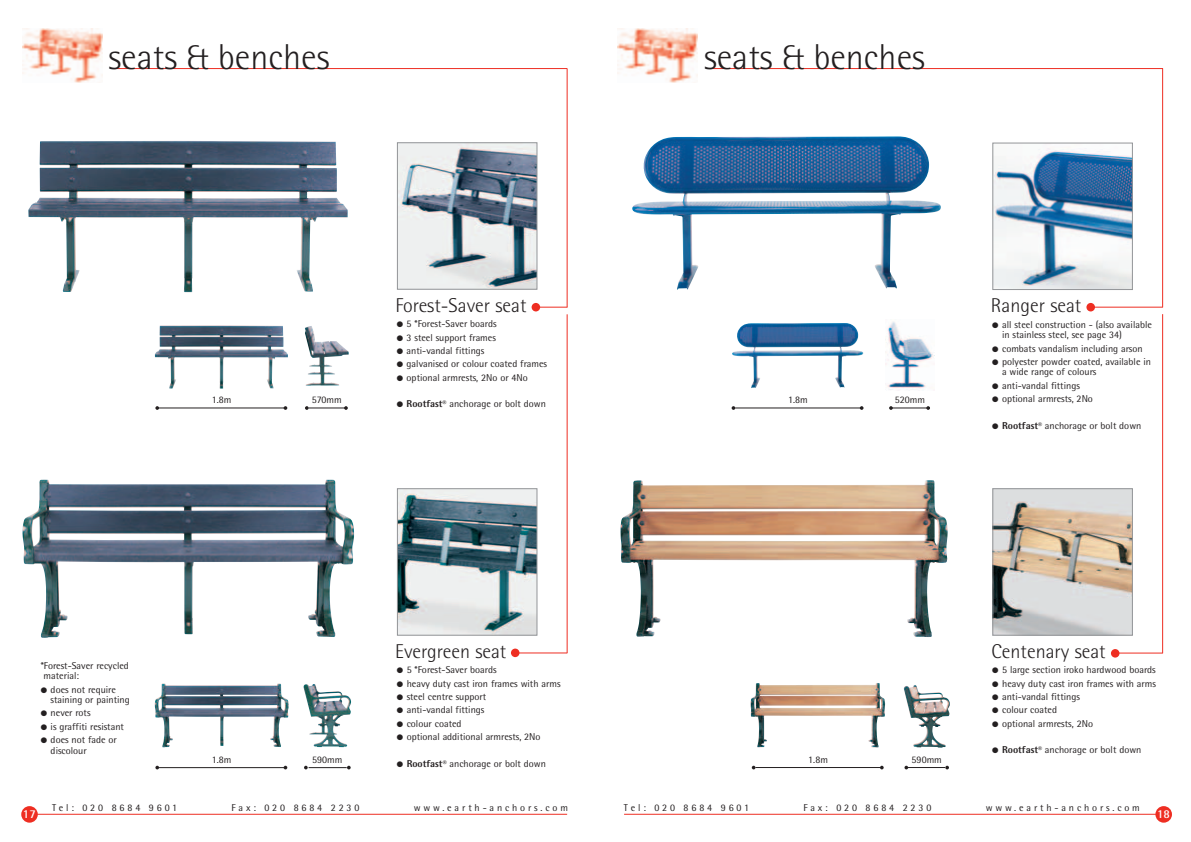
<style>
.page{position:relative;width:1191px;height:842px;background:#fff}
.page>*{position:absolute;margin:0;border:0;box-sizing:border-box;transform-origin:0 0}
.t1{font:300 36px "Rotis Semi Sans";color:#231f20}
.t2{font:300 20px "Rotis Semi Sans";color:#231f20}
.t3{font:700 12px "Rotis Semi Sans";color:#fff}
.t4{font:10px/10.5px "Rotis Semi Sans";color:#231f20}
.t5{font:10px "Rotis Semi Sans";letter-spacing:.285em;color:#231f20}
.s1{font-weight:800}
.s2{font-weight:800;font-size:8px}
</style>
<div class="page">
<img style="left:620px;top:480px;width:327px;height:157px">
<img style="left:750px;top:683px;width:135px;height:64px">
<img style="left:903px;top:685px;width:46px;height:63px">
<img style="left:732px;top:323px;width:131px;height:65px">
<img style="left:886px;top:321px;width:48px;height:70px">
<img style="left:22px;top:480px;width:332px;height:158px">
<img style="left:155px;top:683px;width:134px;height:64px">
<img style="left:303px;top:684px;width:48px;height:63px">
<img style="left:28px;top:141px;width:320px;height:151px">
<img style="left:155px;top:325px;width:133px;height:64px">
<img style="left:305px;top:326px;width:44px;height:60px">
<hr style="left:113px;top:68px;width:454px;height:1px;background:#ee2e22">
<hr style="left:567px;top:69px;width:1px;height:238px;background:#ee2e22">
<div style="left:531px;top:303px;width:9px;height:8px;background:#ee2e22;border-radius:50%"></div>
<div style="left:511px;top:649px;width:8px;height:8px;background:#ee2e22;border-radius:50%"></div>
<hr style="left:536px;top:307px;width:31px;height:1px;background:#ee2e22">
<hr style="left:518px;top:653px;width:49px;height:1px;background:#ee2e22">
<hr style="left:709px;top:68px;width:454px;height:1px;background:#ee2e22">
<hr style="left:1162px;top:68px;width:1px;height:239px;background:#ee2e22">
<hr style="left:1162px;top:314px;width:1px;height:339px;background:#ee2e22">
<div style="left:1086px;top:303px;width:9px;height:8px;background:#ee2e22;border-radius:50%"></div>
<div style="left:1111px;top:649px;width:8px;height:9px;background:#ee2e22;border-radius:50%"></div>
<hr style="left:1090px;top:307px;width:72px;height:1px;background:#ee2e22">
<hr style="left:1114px;top:653px;width:48px;height:1px;background:#ee2e22">
<hr style="left:567px;top:314px;width:1px;height:339px;background:#ee2e22">
<hr style="left:30px;top:814px;width:537px;height:1px;background:#ee2e22">
<hr style="left:624px;top:814px;width:539px;height:1px;background:#ee2e22">
<div style="left:1155px;top:806px;width:17px;height:17px;background:#ee2e22;border-radius:50%"></div>
<div style="left:21px;top:806px;width:17px;height:17px;background:#ee2e22;border-radius:50%"></div>
<img style="left:632px;top:136px;width:309px;height:153px">
<img style="left:22px;top:28px;width:80px;height:55px">
<img style="left:617px;top:28px;width:80px;height:55px">
<img style="left:399px;top:144px;width:136px;height:143px">
<div style="left:397px;top:142px;width:140px;height:147px;border:1px solid #939598"></div>
<img style="left:399px;top:490px;width:136px;height:143px">
<div style="left:397px;top:488px;width:140px;height:147px;border:1px solid #939598"></div>
<img style="left:994px;top:148px;width:136px;height:140px">
<div style="left:992px;top:143px;width:140px;height:147px;border:1px solid #939598"></div>
<img style="left:994px;top:490px;width:136px;height:143px">
<div style="left:992px;top:488px;width:140px;height:147px;border:1px solid #939598"></div>
<hr style="left:159px;top:408px;width:125px;height:1px;background:#231f20">
<svg style="left:155px;top:406px;width:4px;height:4px"></svg>
<svg style="left:284px;top:406px;width:3px;height:4px"></svg>
<hr style="left:308px;top:408px;width:39px;height:1px;background:#231f20">
<svg style="left:305px;top:406px;width:4px;height:4px"></svg>
<svg style="left:344px;top:406px;width:4px;height:4px"></svg>
<hr style="left:735px;top:408px;width:125px;height:1px;background:#231f20">
<svg style="left:731px;top:406px;width:4px;height:4px"></svg>
<svg style="left:860px;top:406px;width:3px;height:4px"></svg>
<hr style="left:891px;top:408px;width:39px;height:1px;background:#231f20">
<svg style="left:926px;top:406px;width:4px;height:4px"></svg>
<hr style="left:159px;top:767px;width:125px;height:1px;background:#231f20">
<svg style="left:155px;top:766px;width:4px;height:3px"></svg>
<hr style="left:308px;top:767px;width:39px;height:1px;background:#231f20">
<svg style="left:304px;top:766px;width:4px;height:3px"></svg>
<svg style="left:347px;top:766px;width:4px;height:3px"></svg>
<hr style="left:755px;top:767px;width:125px;height:1px;background:#231f20">
<hr style="left:907px;top:767px;width:38px;height:1px;background:#231f20">
<svg style="left:945px;top:766px;width:4px;height:3px"></svg>
<p class="t1" style="left:109px;top:44px;width:222px">seats &amp; benches</p>
<p class="t1" style="left:704px;top:44px;width:222px">seats &amp; benches</p>
<p class="t2" style="left:395px;top:298px;width:133px">Forest-Saver seat</p>
<p class="t2" style="left:990px;top:298px;width:92px">Ranger seat</p>
<p class="t4" style="left:397px;top:320px;width:101px">● 5 *Forest-Saver boards</p>
<p class="t4" style="left:397px;top:333px;width:101px">● 3 steel support frames</p>
<p class="t4" style="left:397px;top:346px;width:89px">● anti-vandal fittings</p>
<p class="t4" style="left:397px;top:360px;width:152px">● galvanised or colour coated frames</p>
<p class="t4" style="left:397px;top:373px;width:133px">● optional armrests, 2No or 4No</p>
<p class="t4" style="left:397px;top:400px;width:151px">● <span class="s1">Rootfast</span><span class="s2">®</span> anchorage or bolt down</p>
<p class="t4" style="left:212px;top:396px;width:21px">1.8m</p>
<p class="t4" style="left:312px;top:396px;width:31px">570mm</p>
<p class="t4" style="left:788px;top:396px;width:21px">1.8m</p>
<p class="t4" style="left:895px;top:396px;width:32px">520mm</p>
<p class="t4" style="left:1002px;top:320px;width:151px;text-indent:-10px">● all steel construction - (also available in stainless steel, see page 34)</p>
<p class="t4" style="left:992px;top:344px;width:152px">● combats vandalism including arson</p>
<p class="t4" style="left:1002px;top:357px;width:150px;text-indent:-10px">● polyester powder coated, available in a wide range of colours</p>
<p class="t4" style="left:992px;top:381px;width:89px">● anti-vandal fittings</p>
<p class="t4" style="left:992px;top:394px;width:102px">● optional armrests, 2No</p>
<p class="t4" style="left:992px;top:421px;width:151px">● <span class="s1">Rootfast</span><span class="s2">®</span> anchorage or bolt down</p>
<p class="t4" style="left:41px;top:661px;width:90px">*Forest-Saver recycled material:</p>
<p class="t4" style="left:51px;top:685px;width:81px;text-indent:-10px">● does not require staining or painting</p>
<p class="t4" style="left:41px;top:709px;width:51px">● never rots</p>
<p class="t4" style="left:41px;top:722px;width:85px">● is graffiti resistant</p>
<p class="t4" style="left:51px;top:735px;width:68px;text-indent:-10px">● does not fade or discolour</p>
<p class="t2" style="left:395px;top:644px;width:113px">Evergreen seat</p>
<p class="t4" style="left:397px;top:666px;width:101px">● 5 *Forest-Saver boards</p>
<p class="t4" style="left:397px;top:679px;width:165px">● heavy duty cast iron frames with arms</p>
<p class="t4" style="left:397px;top:692px;width:91px">● steel centre support</p>
<p class="t4" style="left:397px;top:706px;width:89px">● anti-vandal fittings</p>
<p class="t4" style="left:397px;top:719px;width:66px">● colour coated</p>
<p class="t4" style="left:397px;top:732px;width:145px">● optional additional armrests, 2No</p>
<p class="t4" style="left:397px;top:759px;width:151px">● <span class="s1">Rootfast</span><span class="s2">®</span> anchorage or bolt down</p>
<p class="t4" style="left:212px;top:755px;width:21px">1.8m</p>
<p class="t4" style="left:312px;top:755px;width:32px">590mm</p>
<p class="t4" style="left:808px;top:755px;width:21px">1.8m</p>
<p class="t4" style="left:911px;top:755px;width:32px">590mm</p>
<p class="t2" style="left:991px;top:644px;width:116px">Centenary seat</p>
<p class="t4" style="left:992px;top:666px;width:165px">● 5 large section iroko hardwood boards</p>
<p class="t4" style="left:992px;top:679px;width:165px">● heavy duty cast iron frames with arms</p>
<p class="t4" style="left:992px;top:692px;width:89px">● anti-vandal fittings</p>
<p class="t4" style="left:992px;top:706px;width:66px">● colour coated</p>
<p class="t4" style="left:992px;top:719px;width:102px">● optional armrests, 2No</p>
<p class="t4" style="left:992px;top:746px;width:151px">● <span class="s1">Rootfast</span><span class="s2">®</span> anchorage or bolt down</p>
<p class="t5" style="left:52px;top:804px;width:127px">Tel: 020 8684 9601</p>
<p class="t5" style="left:231px;top:804px;width:129px">Fax: 020 8684 2230</p>
<p class="t5" style="left:414px;top:804px;width:156px">www.earth-anchors.com</p>
<p class="t5" style="left:624px;top:804px;width:127px">Tel: 020 8684 9601</p>
<p class="t5" style="left:803px;top:804px;width:129px">Fax: 020 8684 2230</p>
<p class="t5" style="left:985px;top:804px;width:156px">www.earth-anchors.com</p>
<p class="t3" style="left:23px;top:810px;width:14px">17</p>
<p class="t3" style="left:1157px;top:810px;width:14px">18</p>
</div>
